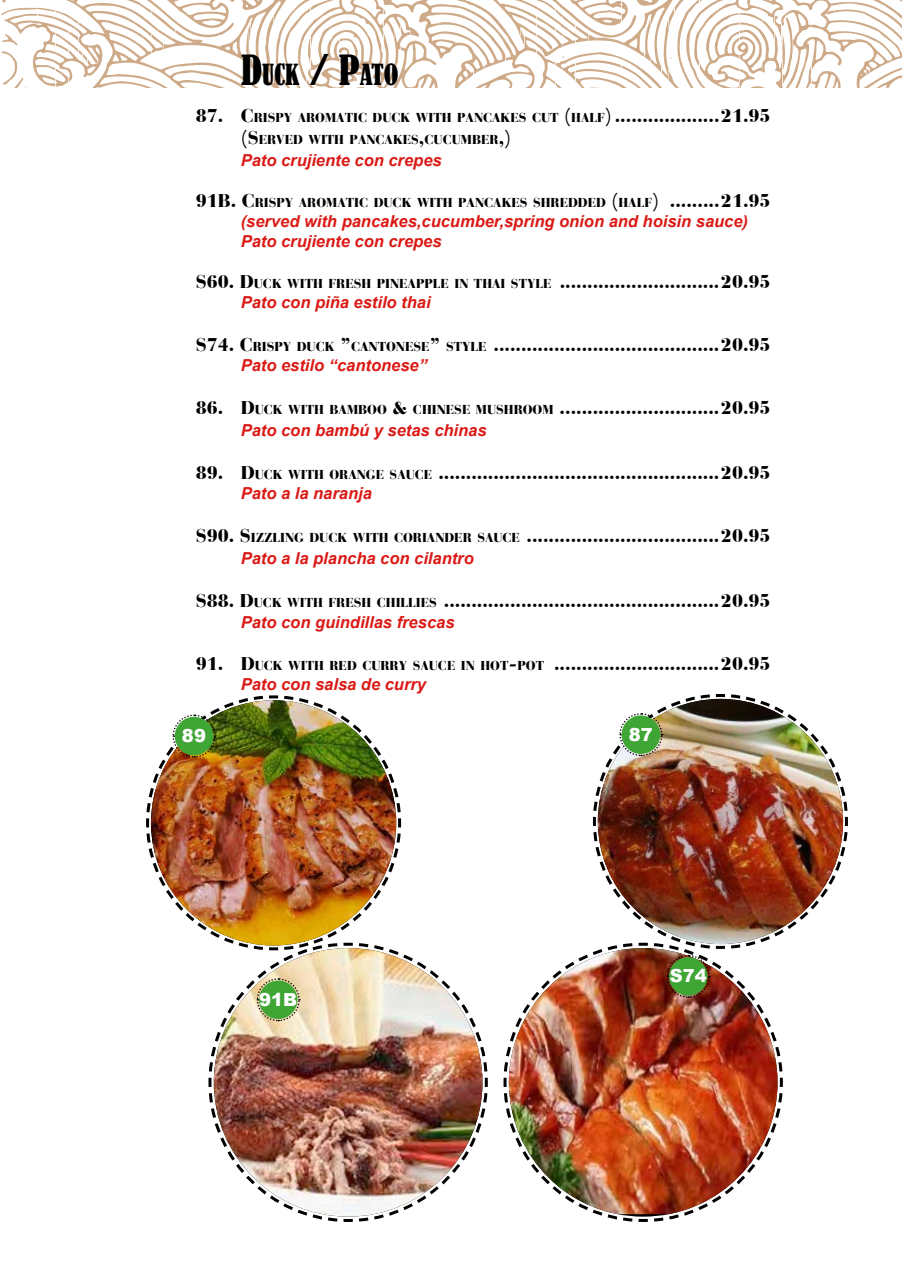
<style>
.page{position:relative;width:902px;height:1276px;background:#fff}
.page>*{position:absolute;margin:0;border:0;box-sizing:border-box;transform-origin:0 0}
.t1{font:condensed 27.3px "Bernard";color:#000}
.t2{font:900 18px "Bodoni Recut Black S Si";color:#000}
.t3{font:900 18px "Arial";color:#fff}
.t4{font:italic 700 16.5px/19.8px "Arial";color:#db1a16}
.t5{font:900 12.6px/21.6px "Bodoni Recut Black S Si";color:#000}
.s1{font-size:39px}
.s2{font-size:18px}
.s3{font-size:12.6px}
</style>
<div class="page">
<svg style="left:1px;top:0;width:900px;height:87px"></svg>
<img style="left:146px;top:695px;width:256px;height:132px">
<img style="left:146px;top:695px;width:120px;height:123px">
<img style="left:592px;top:694px;width:256px;height:132px">
<img style="left:592px;top:694px;width:121px;height:123px">
<img style="left:503px;top:1077px;width:280px;height:145px">
<img style="left:504px;top:826px;width:344px;height:251px">
<img style="left:208px;top:1077px;width:280px;height:145px">
<img style="left:146px;top:827px;width:342px;height:250px">
<h1 class="t1" style="left:241px;top:59px;width:159px"><span class="s1">D</span>UCK <span class="s1">/ P</span>ATO</h1>
<p class="t5" style="left:241px;top:107px;width:531px;text-indent:-45px"><span class="s2">87. C</span>RISPY AROMATIC DUCK WITH PANCAKES CUT <span class="s2">(</span>HALF<span class="s2">) ...................21.95 (S</span>ERVED WITH PANCAKES<span class="s2">,</span>CUCUMBER<span class="s2">,)</span></p>
<p class="t4" style="left:241px;top:150px;width:202px">Pato crujiente con crepes</p>
<p class="t5" style="left:196px;top:192px;width:576px"><span class="s2">91B. C</span>RISPY AROMATIC DUCK WITH PANCAKES SHREDDED <span class="s2">(</span>HALF<span class="s2">) .........21.95</span></p>
<p class="t4" style="left:241px;top:212px;width:509px">(served with pancakes,cucumber,spring onion and hoisin sauce)<br>Pato crujiente con crepes</p>
<p class="t2" style="left:196px;top:271px;width:576px">S60. D<span class="s3">UCK WITH FRESH PINEAPPLE IN THAI STYLE</span> .............................20.95</p>
<p class="t4" style="left:241px;top:293px;width:191px">Pato con piña estilo thai</p>
<p class="t2" style="left:196px;top:334px;width:576px">S74. C<span class="s3">RISPY DUCK</span> ”<span class="s3">CANTONESE</span>” <span class="s3">STYLE</span> .........................................20.95</p>
<p class="t4" style="left:241px;top:356px;width:188px">Pato estilo “cantonese”</p>
<p class="t2" style="left:196px;top:397px;width:576px">86. D<span class="s3">UCK WITH BAMBOO</span> &amp; <span class="s3">CHINESE MUSHROOM</span> .............................20.95</p>
<p class="t4" style="left:241px;top:420px;width:247px">Pato con bambú y setas chinas</p>
<p class="t2" style="left:196px;top:461px;width:576px">89. D<span class="s3">UCK WITH ORANGE SAUCE</span> ...................................................20.95</p>
<p class="t4" style="left:241px;top:483px;width:133px">Pato a la naranja</p>
<p class="t2" style="left:196px;top:524px;width:576px">S90. S<span class="s3">IZZLING DUCK WITH CORIANDER SAUCE</span> ...................................20.95</p>
<p class="t4" style="left:241px;top:548px;width:234px">Pato a la plancha con cilantro</p>
<p class="t2" style="left:196px;top:589px;width:576px">S88. D<span class="s3">UCK WITH FRESH CHILLIES</span> ..................................................20.95</p>
<p class="t4" style="left:241px;top:613px;width:215px">Pato con guindillas frescas</p>
<p class="t2" style="left:196px;top:652px;width:576px">91. D<span class="s3">UCK WITH RED CURRY SAUCE IN HOT</span>-<span class="s3">POT</span> ..............................20.95</p>
<p class="t4" style="left:241px;top:674px;width:187px">Pato con salsa de curry</p>
<p class="t3" style="left:182px;top:722px;width:26px">89</p>
<p class="t3" style="left:628px;top:721px;width:26px">87</p>
<p class="t3" style="left:259px;top:986px;width:40px">91B</p>
<p class="t3" style="left:669px;top:962px;width:39px">S74</p>
</div>
